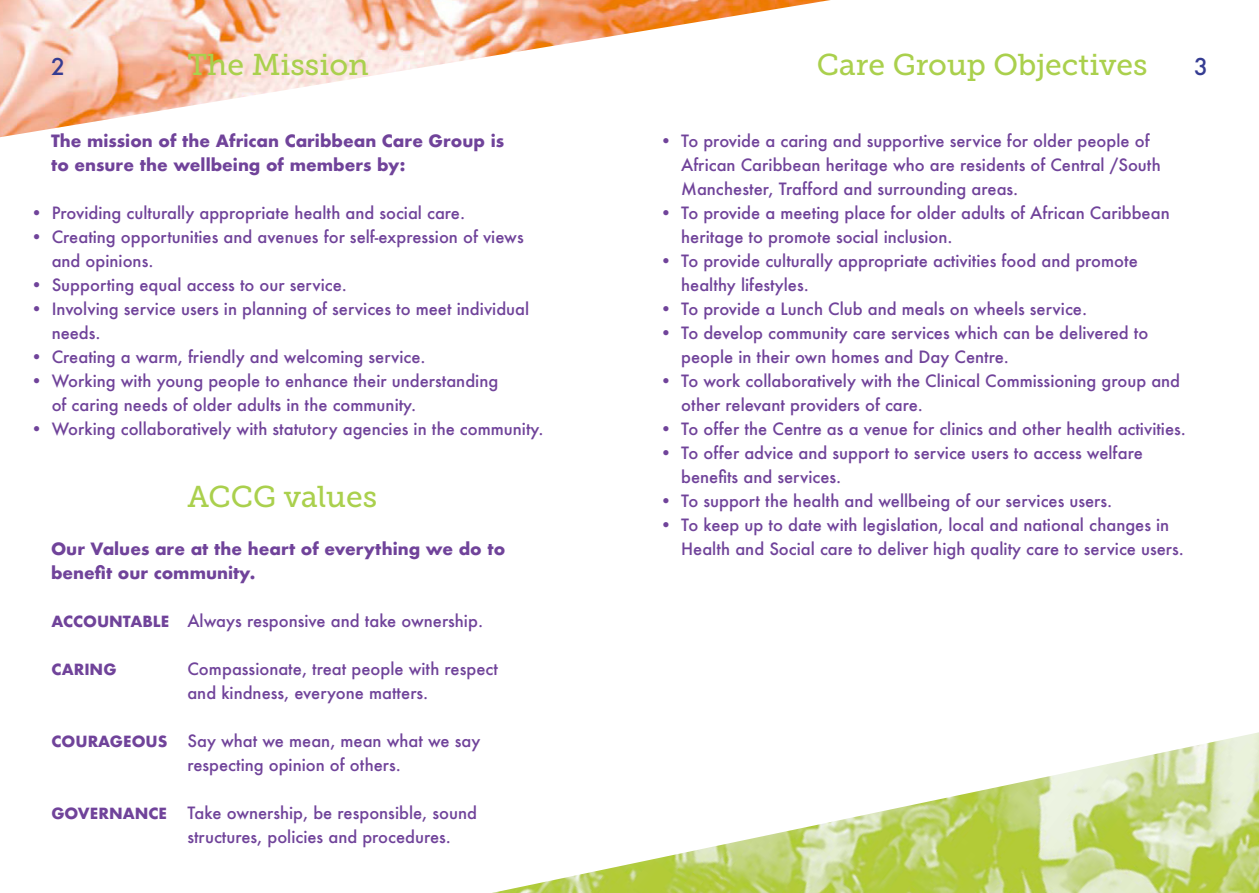
<style>
.page{position:relative;width:1259px;height:893px;background:#fff}
.page>*{position:absolute;margin:0;border:0;box-sizing:border-box;transform-origin:0 0}
.t1{font:30px "Museo Slab 500";color:#aad04d}
.t2{font:500 22.5px "Futura";color:#353c92}
.t3{font:500 16.5px/24px "Futura";color:#70439a}
.t4{font:700 16.5px/24px "Futura";color:#70439a}
.t5{font:700 15px "Futura";color:#70439a}
</style>
<div class="page">
<img style="left:0;top:0;width:831px;height:137px">
<img style="left:492px;top:732px;width:767px;height:161px">
<p class="t2" style="left:51px;top:51px;width:15px">2</p>
<p class="t1" style="left:187px;top:48px;width:183px">The Mission</p>
<p class="t4" style="left:51px;top:129px;width:454px">The mission of the African Caribbean Care Group is to ensure the wellbeing of members by:</p>
<p class="t3" style="left:30px;top:201px;width:436px">• Providing culturally appropriate health and social care.</p>
<p class="t3" style="left:52px;top:225px;width:473px;text-indent:-21px">• Creating opportunities and avenues for self-expression of views and opinions.</p>
<p class="t3" style="left:30px;top:273px;width:318px">• Supporting equal access to our service.</p>
<p class="t3" style="left:52px;top:297px;width:479px;text-indent:-21px">• Involving service users in planning of services to meet individual needs.</p>
<p class="t3" style="left:30px;top:345px;width:397px">• Creating a warm, friendly and welcoming service.</p>
<p class="t3" style="left:52px;top:369px;width:448px;text-indent:-21px">• Working with young people to enhance their understanding of caring needs of older adults in the community.</p>
<p class="t3" style="left:30px;top:417px;width:515px">• Working collaboratively with statutory agencies in the community.</p>
<p class="t1" style="left:187px;top:480px;width:191px">ACCG values</p>
<p class="t4" style="left:51px;top:537px;width:456px">Our Values are at the heart of everything we do to benefit our community.</p>
<p class="t5" style="left:51px;top:611px;width:119px">ACCOUNTABLE</p>
<p class="t5" style="left:51px;top:659px;width:67px">CARING</p>
<p class="t3" style="left:187px;top:609px;width:297px">Always responsive and take ownership.</p>
<p class="t3" style="left:187px;top:657px;width:312px">Compassionate, treat people with respect and kindness, everyone matters.</p>
<p class="t3" style="left:187px;top:729px;width:295px">Say what we mean, mean what we say respecting opinion of others.</p>
<p class="t3" style="left:187px;top:801px;width:291px">Take ownership, be responsible, sound structures, policies and procedures.</p>
<p class="t5" style="left:51px;top:731px;width:118px">COURAGEOUS</p>
<p class="t5" style="left:51px;top:803px;width:117px">GOVERNANCE</p>
<p class="t1" style="left:817px;top:48px;width:332px">Care Group Objectives</p>
<p class="t2" style="left:1194px;top:51px;width:15px">3</p>
<p class="t3" style="left:681px;top:129px;width:481px;text-indent:-21px">• To provide a caring and supportive service for older people of<br>African Caribbean heritage who are residents of Central /South<br>Manchester, Trafford and surrounding areas.</p>
<p class="t3" style="left:681px;top:201px;width:490px;text-indent:-21px">• To provide a meeting place for older adults of African Caribbean heritage to promote social inclusion.</p>
<p class="t3" style="left:681px;top:249px;width:458px;text-indent:-21px">• To provide culturally appropriate activities food and promote healthy lifestyles.</p>
<p class="t3" style="left:660px;top:297px;width:429px">• To provide a Lunch Club and meals on wheels service.</p>
<p class="t3" style="left:681px;top:321px;width:469px;text-indent:-21px">• To develop community care services which can be delivered to people in their own homes and Day Centre.</p>
<p class="t3" style="left:681px;top:369px;width:500px;text-indent:-21px">• To work collaboratively with the Clinical Commissioning group and other relevant providers of care.</p>
<p class="t3" style="left:660px;top:417px;width:527px">• To offer the Centre as a venue for clinics and other health activities.</p>
<p class="t3" style="left:681px;top:441px;width:463px;text-indent:-21px">• To offer advice and support to service users to access welfare benefits and services.</p>
<p class="t3" style="left:660px;top:489px;width:454px">• To support the health and wellbeing of our services users.</p>
<p class="t3" style="left:681px;top:513px;width:504px;text-indent:-21px">• To keep up to date with legislation, local and national changes in<br>Health and Social care to deliver high quality care to service users.</p>
</div>
